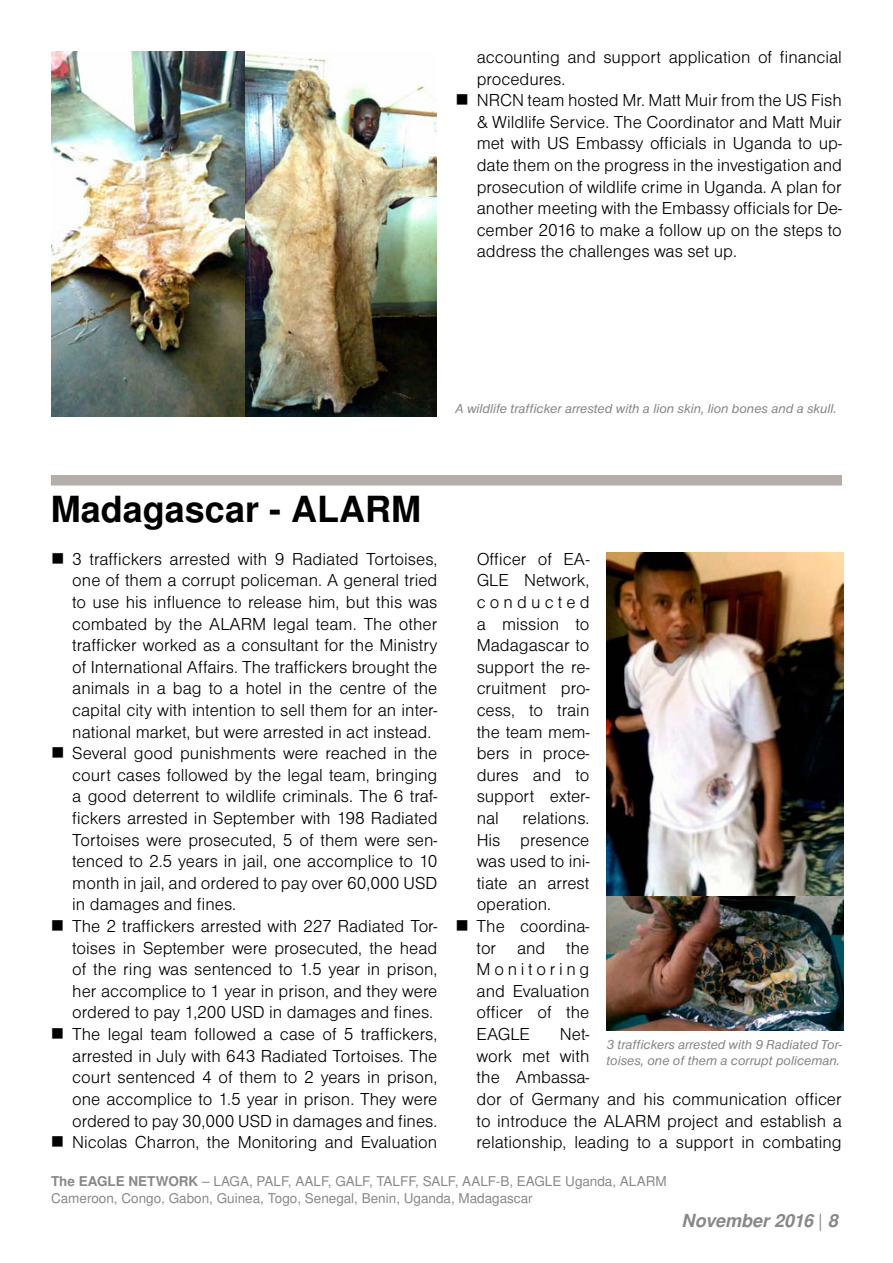
<style>
.page{position:relative;width:893px;height:1263px;background:#fff}
.page>*{position:absolute;margin:0;border:0;box-sizing:border-box;transform-origin:0 0}
.t1{font:700 36px "Nimbus Sans LOT";color:#000}
.t2{font:18px/21.6px "Nimbus Sans DOT Ligh";color:#000}
.t3{font:italic 700 18px "Nimbus Sans LOT";color:#87888a}
.t4{font:13.5px/16.2px "Nimbus Sans LOT";color:#87888a}
.t5{font:italic 13.5px/16.2px "Nimbus Sans DOT";color:#87888a}
.s1{font-weight:700}
.s2{font-weight:400;font-style:normal}
</style>
<div class="page">
<div style="left:51px;top:475px;width:791px;height:10px;background:#b5adaa"></div>
<img style="left:52px;top:51px;width:385px;height:365px">
<img style="left:607px;top:553px;width:236px;height:344px">
<img style="left:607px;top:897px;width:236px;height:133px">
<p class="t2" style="left:477px;top:47px;width:367px">accounting and support application of financial procedures.<br>NRCN team hosted Mr. Matt Muir from the US Fish &amp; Wildlife Service. The Coordinator and Matt Muir met with US Embassy officials in Uganda to up&shy;date them on the progress in the investigation and prosecution of wildlife crime in Uganda. A plan for another meeting with the Embassy officials for De&shy;cember 2016 to make a follow up on the steps to address the challenges was set up.</p>
<h1 class="t1" style="left:51px;top:487px;width:372px">Madagascar - ALARM</h1>
<p class="t5" style="left:455px;top:401px;width:383px">A wildlife trafficker arrested with a lion skin, lion bones and a skull.</p>
<p class="t2" style="left:72px;top:548px;width:367px">3 traffickers arrested with 9 Radiated Tortoises, one of them a corrupt policeman. A general tried to use his influence to release him, but this was combated by the ALARM legal team. The other trafficker worked as a consultant for the Ministry of International Affairs. The traffickers brought the animals in a bag to a hotel in the centre of the capital city with intention to sell them for an inter&shy;national market, but were arrested in act instead.<br>Several good punishments were reached in the court cases followed by the legal team, bringing a good deterrent to wildlife criminals. The 6 traf&shy;fickers arrested in September with 198 Radiated Tortoises were prosecuted, 5 of them were sen&shy;tenced to 2.5 years in jail, one accomplice to 10 month in jail, and ordered to pay over 60,000 USD in damages and fines.<br>The 2 traffickers arrested with 227 Radiated Tor&shy;toises in September were prosecuted, the head of the ring was sentenced to 1.5 year in prison, her accomplice to 1 year in prison, and they were ordered to pay 1,200 USD in damages and fines.<br>The legal team followed a case of 5 traffickers, arrested in July with 643 Radiated Tortoises. The court sentenced 4 of them to 2 years in prison, one accomplice to 1.5 year in prison. They were ordered to pay 30,000 USD in damages and fines.<br>Nicolas Charron, the Monitoring and Evaluation</p>
<p class="t2" style="left:477px;top:548px;width:114px;text-align:justify">Officer of EA-GLE Network, conducted a mission to Madagascar to support the re&shy;cruitment pro&shy;cess, to train the team mem&shy;bers in proce&shy;dures and to support exter&shy;nal</p>
<p class="t2" style="left:477px;top:807px;width:114px;text-indent:46px">relations.<br>His presence was used to ini&shy;tiate an arrest operation.<br>The coordina&shy;tor and the<br>Monitoring and Evaluation officer of the<br>EAGLE</p>
<p class="t2" style="left:477px;top:1023px;width:367px;text-indent:83px">Net-<br>work met with<br>the Ambassa-<br>dor of Germany and his communication officer to introduce the ALARM project and establish a relationship, leading to a support in combating</p>
<p class="t5" style="left:607px;top:1036px;width:237px">3 traffickers arrested with 9 Radiated Tor&shy;toises, one of them a corrupt policeman.</p>
<p class="t4" style="left:51px;top:1174px;width:617px"><span class="s1">The EAGLE NETWORK</span> – LAGA, PALF, AALF, GALF, TALFF, SALF, AALF-B, EAGLE Uganda, ALARM<br>Cameroon, Congo, Gabon, Guinea, Togo, Senegal, Benin, Uganda, Madagascar</p>
<p class="t3" style="left:681px;top:1210px;width:158px">November 2016 <span class="s2">|</span> 8</p>
</div>
